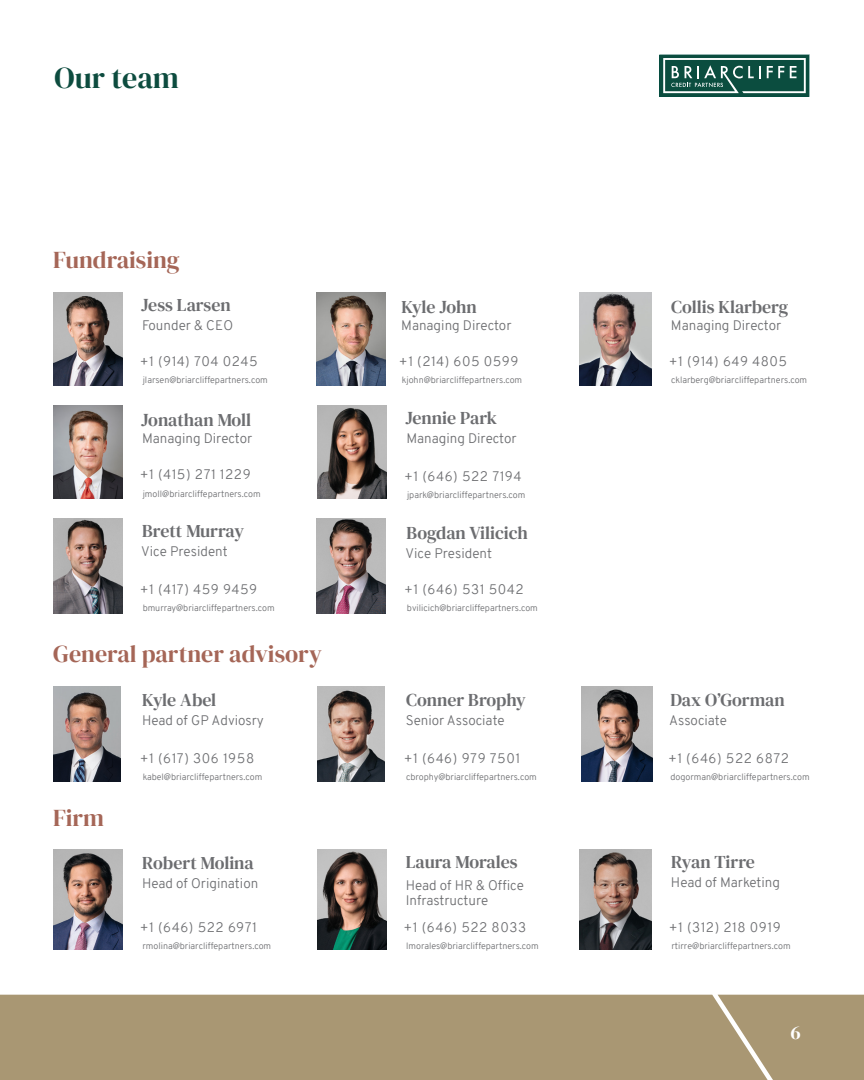
<style>
.page{position:relative;width:864px;height:1080px;background:#fff}
.page>*{position:absolute;margin:0;border:0;box-sizing:border-box;transform-origin:0 0}
.t1{font:30px "DM Serif Display";color:#0d4c3f}
.t2{font:24px "DM Serif Display";color:#a56657}
.t3{font:19.5px "DM Serif Display";color:#fff}
.t4{font:18px "DM Serif Text";color:#6c6d70}
.t5{font:300 13.5px/15px "Overpass";color:#6c6d70}
.t6{font:300 13.5px "Overpass";letter-spacing:.04em;color:#6c6d70}
.t7{font:300 9px "Overpass";color:#6c6d70}
</style>
<div class="page">
<div style="left:72px;top:995px;width:646px;height:85px;background:#a99773"></div>
<div style="left:718px;top:995px;width:146px;height:85px;background:#a99773"></div>
<svg style="left:0;top:781px;width:72px;height:299px"></svg>
<svg style="left:659px;top:54px;width:151px;height:43px;background:#3c7166"></svg>
<img style="left:316px;top:293px;width:70px;height:92px">
<img style="left:53px;top:293px;width:70px;height:92px">
<img style="left:317px;top:406px;width:69px;height:92px">
<img style="left:316px;top:519px;width:70px;height:95px">
<img style="left:53px;top:406px;width:70px;height:92px">
<img style="left:53px;top:519px;width:70px;height:95px">
<img style="left:580px;top:849px;width:71px;height:101px">
<img style="left:317px;top:849px;width:70px;height:101px">
<img style="left:317px;top:687px;width:68px;height:94px">
<img style="left:581px;top:686px;width:72px;height:95px">
<img style="left:53px;top:849px;width:70px;height:101px">
<img style="left:580px;top:293px;width:71px;height:92px">
<img style="left:53px;top:686px;width:68px;height:95px">
<p class="t1" style="left:55px;top:60px;width:126px">Our team</p>
<p class="t2" style="left:53px;top:246px;width:128px">Fundraising</p>
<p class="t4" style="left:141px;top:295px;width:91px">Jess Larsen</p>
<p class="t5" style="left:142px;top:318px;width:93px">Founder &amp; CEO</p>
<p class="t6" style="left:140px;top:352px;width:119px">+1 (914) 704 0245</p>
<p class="t7" style="left:143px;top:374px;width:127px">jlarsen@briarcliffepartners.com</p>
<p class="t4" style="left:141px;top:409px;width:112px">Jonathan Moll</p>
<p class="t5" style="left:142px;top:431px;width:112px">Managing Director</p>
<p class="t6" style="left:140px;top:465px;width:112px">+1 (415) 271 1229</p>
<p class="t7" style="left:143px;top:487px;width:119px">jmoll@briarcliffepartners.com</p>
<p class="t4" style="left:142px;top:521px;width:103px">Brett Murray</p>
<p class="t5" style="left:141px;top:544px;width:88px">Vice President</p>
<p class="t6" style="left:140px;top:580px;width:119px">+1 (417) 459 9459</p>
<p class="t7" style="left:143px;top:602px;width:133px">bmurray@briarcliffepartners.com</p>
<p class="t2" style="left:53px;top:640px;width:270px">General partner advisory</p>
<p class="t2" style="left:53px;top:804px;width:52px">Firm</p>
<p class="t4" style="left:142px;top:690px;width:76px">Kyle Abel</p>
<p class="t5" style="left:142px;top:713px;width:123px">Head of GP Adviosry</p>
<p class="t6" style="left:140px;top:748px;width:116px">+1 (617) 306 1958</p>
<p class="t7" style="left:143px;top:770px;width:121px">kabel@briarcliffepartners.com</p>
<p class="t4" style="left:142px;top:853px;width:113px">Robert Molina</p>
<p class="t5" style="left:142px;top:876px;width:118px">Head of Origination</p>
<p class="t6" style="left:140px;top:917px;width:118px">+1 (646) 522 6971</p>
<p class="t7" style="left:142px;top:939px;width:130px">rmolina@briarcliffepartners.com</p>
<p class="t4" style="left:401px;top:296px;width:77px">Kyle John</p>
<p class="t5" style="left:401px;top:318px;width:112px">Managing Director</p>
<p class="t6" style="left:399px;top:352px;width:121px">+1 (214) 605 0599</p>
<p class="t7" style="left:402px;top:374px;width:122px">kjohn@briarcliffepartners.com</p>
<p class="t4" style="left:405px;top:408px;width:93px">Jennie Park</p>
<p class="t5" style="left:406px;top:431px;width:112px">Managing Director</p>
<p class="t6" style="left:404px;top:466px;width:119px">+1 (646) 522 7194</p>
<p class="t7" style="left:407px;top:488px;width:120px">jpark@briarcliffepartners.com</p>
<p class="t4" style="left:407px;top:522px;width:123px">Bogdan Vilicich</p>
<p class="t5" style="left:406px;top:545px;width:88px">Vice President</p>
<p class="t6" style="left:404px;top:580px;width:121px">+1 (646) 531 5042</p>
<p class="t7" style="left:407px;top:602px;width:132px">bvilicich@briarcliffepartners.com</p>
<p class="t4" style="left:406px;top:690px;width:121px">Conner Brophy</p>
<p class="t5" style="left:406px;top:713px;width:100px">Senior Associate</p>
<p class="t6" style="left:404px;top:748px;width:118px">+1 (646) 979 7501</p>
<p class="t7" style="left:406px;top:770px;width:132px">cbrophy@briarcliffepartners.com</p>
<p class="t4" style="left:406px;top:851px;width:113px">Laura Morales</p>
<p class="t5" style="left:406px;top:877px;width:120px">Head of HR &amp; Office<br>Infrastructure</p>
<p class="t6" style="left:403px;top:917px;width:124px">+1 (646) 522 8033</p>
<p class="t7" style="left:406px;top:939px;width:134px">lmorales@briarcliffepartners.com</p>
<p class="t4" style="left:671px;top:296px;width:119px">Collis Klarberg</p>
<p class="t5" style="left:671px;top:318px;width:112px">Managing Director</p>
<p class="t6" style="left:669px;top:352px;width:120px">+1 (914) 649 4805</p>
<p class="t7" style="left:671px;top:374px;width:138px">cklarberg@briarcliffepartners.com</p>
<p class="t4" style="left:670px;top:690px;width:116px">Dax O’Gorman</p>
<p class="t5" style="left:669px;top:713px;width:59px">Associate</p>
<p class="t6" style="left:668px;top:748px;width:123px">+1 (646) 522 6872</p>
<p class="t7" style="left:670px;top:770px;width:141px">dogorman@briarcliffepartners.com</p>
<p class="t4" style="left:671px;top:851px;width:85px">Ryan Tirre</p>
<p class="t5" style="left:671px;top:874px;width:111px">Head of Marketing</p>
<p class="t6" style="left:669px;top:917px;width:113px">+1 (312) 218 0919</p>
<p class="t7" style="left:671px;top:939px;width:121px">rtirre@briarcliffepartners.com</p>
<h3 class="t3" style="left:791px;top:1021px;width:12px">6</h3>
</div>
